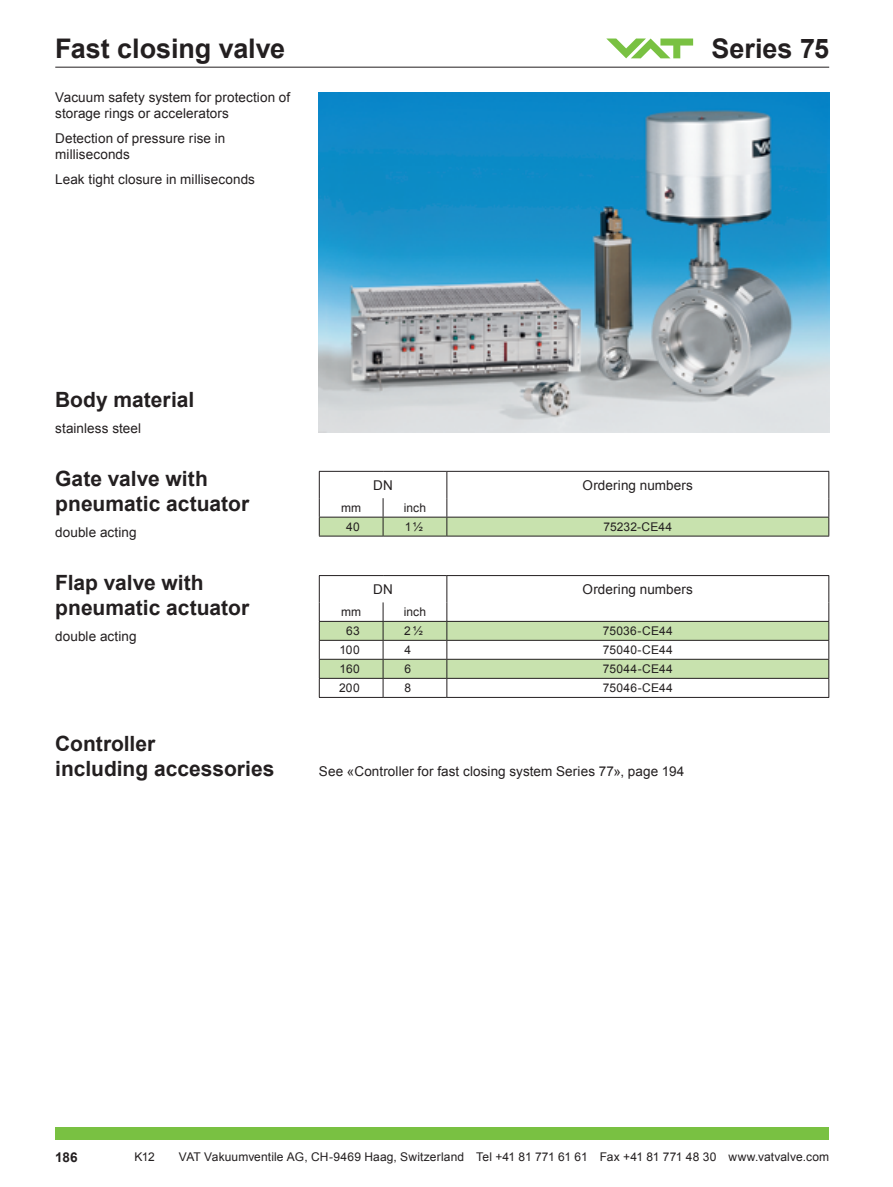
<style>
.page{position:relative;width:893px;height:1187px;background:#fff}
.page>*{position:absolute;margin:0;border:0;box-sizing:border-box;transform-origin:0 0}
.t1{font:700 27px "Arial";color:#231f20}
.t2{font:700 21px/25.2px "Arial";color:#231f20}
.t3{font:13.5px/15.8px "Arial";letter-spacing:.005em;color:#231f20}
.t4{font:700 13.5px "Arial";color:#231f20}
.t5{font:12px "Arial";letter-spacing:.01em;color:#231f20}
</style>
<div class="page">
<img style="left:319px;top:92px;width:510px;height:340px">
<svg style="left:319px;top:471px;width:510px;height:65px"></svg>
<hr style="left:319px;top:516px;width:64px;height:1px;background:#231f20">
<hr style="left:383px;top:516px;width:64px;height:1px;background:#231f20">
<hr style="left:447px;top:516px;width:382px;height:1px;background:#231f20">
<hr style="left:319px;top:697px;width:64px;height:1px;background:#231f20">
<hr style="left:383px;top:697px;width:64px;height:1px;background:#231f20">
<hr style="left:447px;top:697px;width:382px;height:1px;background:#231f20">
<hr style="left:319px;top:575px;width:64px;height:1px;background:#231f20">
<hr style="left:383px;top:575px;width:64px;height:1px;background:#231f20">
<hr style="left:447px;top:575px;width:382px;height:1px;background:#231f20">
<svg style="left:319px;top:576px;width:510px;height:121px"></svg>
<div style="left:55px;top:1127px;width:774px;height:13px;background:#79c142"></div>
<hr style="left:55px;top:67px;width:774px;height:1px;background:#231f20">
<svg style="left:607px;top:39px;width:86px;height:19px"></svg>
<h1 class="t1" style="left:55px;top:31px;width:231px">Fast closing valve</h1>
<h1 class="t1" style="left:711px;top:31px;width:119px">Series 75</h1>
<p class="t3" style="left:55px;top:89px;width:236px">Vacuum safety system for protection of storage rings or accelerators</p>
<p class="t3" style="left:55px;top:130px;width:172px">Detection of pressure rise in milliseconds</p>
<p class="t3" style="left:55px;top:171px;width:201px">Leak tight closure in milliseconds</p>
<h2 class="t2" style="left:55px;top:388px;width:141px">Body material</h2>
<p class="t3" style="left:55px;top:420px;width:87px">stainless steel</p>
<h2 class="t2" style="left:55px;top:466px;width:195px">Gate valve with pneumatic actuator</h2>
<p class="t3" style="left:55px;top:524px;width:83px">double acting</p>
<h2 class="t2" style="left:55px;top:571px;width:195px">Flap valve with pneumatic actuator</h2>
<p class="t3" style="left:55px;top:628px;width:83px">double acting</p>
<h2 class="t2" style="left:55px;top:731px;width:221px">Controller<br>including accessories</h2>
<p class="t3" style="left:373px;top:477px;width:21px">DN</p>
<p class="t3" style="left:583px;top:477px;width:112px">Ordering numbers</p>
<p class="t5" style="left:341px;top:500px;width:22px">mm</p>
<p class="t5" style="left:404px;top:500px;width:24px">inch</p>
<p class="t5" style="left:346px;top:519px;width:15px">40</p>
<p class="t5" style="left:405px;top:519px;width:20px">1<sup>.</sup>½</p>
<p class="t5" style="left:603px;top:519px;width:70px">75232-CE44</p>
<p class="t3" style="left:373px;top:581px;width:21px">DN</p>
<p class="t3" style="left:583px;top:581px;width:112px">Ordering numbers</p>
<p class="t5" style="left:341px;top:604px;width:22px">mm</p>
<p class="t5" style="left:404px;top:604px;width:24px">inch</p>
<p class="t5" style="left:346px;top:623px;width:15px">63</p>
<p class="t5" style="left:404px;top:623px;width:20px">2<sup>.</sup>½</p>
<p class="t5" style="left:603px;top:623px;width:71px">75036-CE44</p>
<p class="t5" style="left:339px;top:642px;width:22px">100</p>
<p class="t5" style="left:404px;top:642px;width:8px">4</p>
<p class="t5" style="left:603px;top:642px;width:71px">75040-CE44</p>
<p class="t5" style="left:340px;top:661px;width:22px">160</p>
<p class="t5" style="left:404px;top:661px;width:8px">6</p>
<p class="t5" style="left:603px;top:661px;width:71px">75044-CE44</p>
<p class="t5" style="left:339px;top:680px;width:22px">200</p>
<p class="t5" style="left:404px;top:680px;width:8px">8</p>
<p class="t5" style="left:603px;top:680px;width:71px">75046-CE44</p>
<p class="t3" style="left:319px;top:763px;width:367px">See «Controller for fast closing system Series 77», page 194</p>
<p class="t4" style="left:55px;top:1147px;width:24px">186</p>
<p class="t5" style="left:135px;top:1148px;width:22px">K12</p>
<p class="t5" style="left:179px;top:1148px;width:652px">VAT Vakuumventile AG, CH-9469 Haag, Switzerland Tel +41 81 771 61 61 Fax +41 81 771 48 30 www.vatvalve.com</p>
</div>
